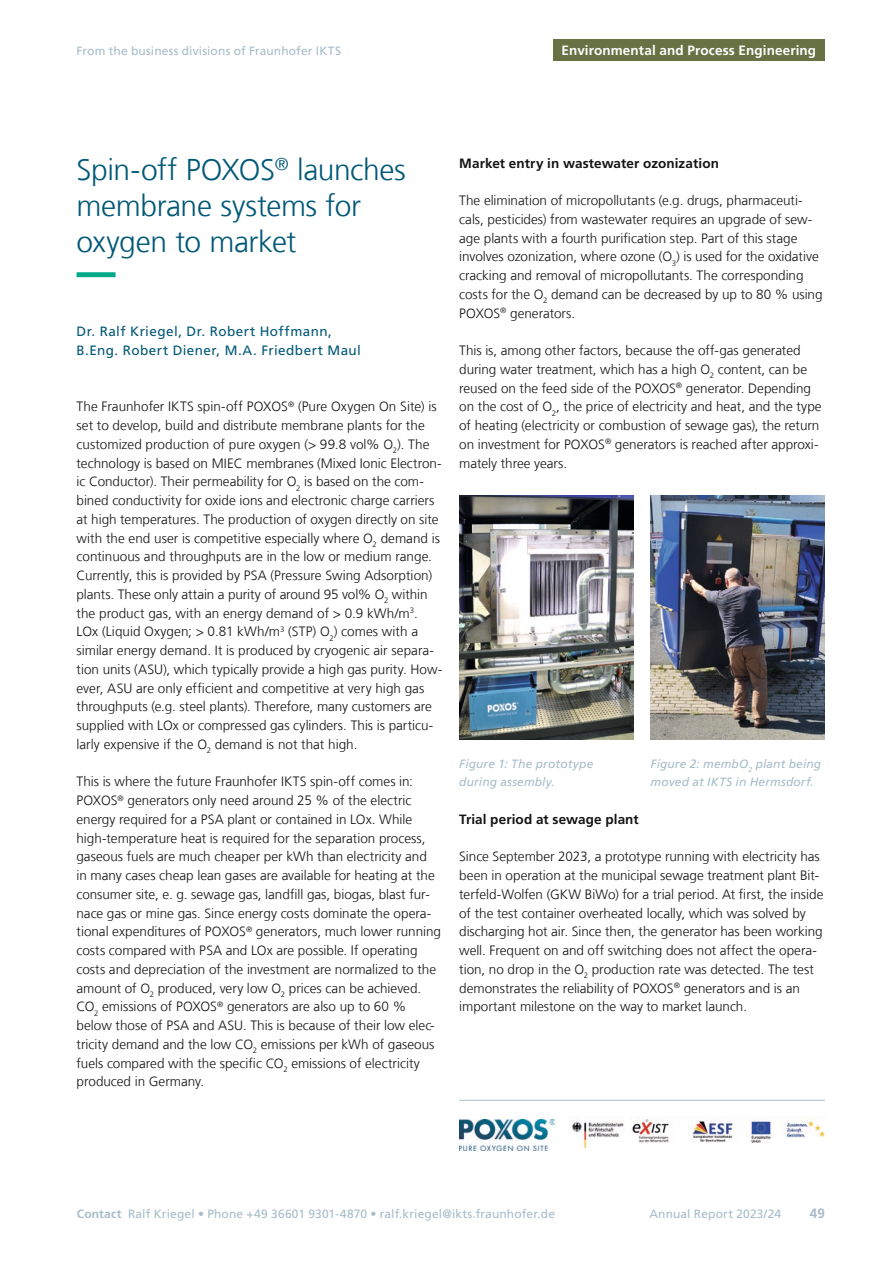
<style>
.page{position:relative;width:893px;height:1263px;background:#fff}
.page>*{position:absolute;margin:0;border:0;box-sizing:border-box;transform-origin:0 0}
.t1{font:300 30px/36px "Frutiger LT Com";letter-spacing:-.015em;color:#005877}
.t2{font:300 13.5px/18.8px "Frutiger LT Com";color:#131413}
.t3{font:13.5px/18.8px "Frutiger LT Com";letter-spacing:.035em;color:#005877}
.t4{font:700 13.5px "Frutiger LT Com";letter-spacing:.005em;color:#131413}
.t5{font:700 13.5px "Frutiger LT Com";letter-spacing:.01em;color:#fff}
.t6{font:700 13.5px "Frutiger LT Com";color:#a7bcc8}
.t7{font:12px "Frutiger LT Com";letter-spacing:.01em;color:#a7bcc8}
.t8{font:italic 12px/18.8px "Frutiger LT Com";letter-spacing:.015em;color:#a7bcc8}
.s1{font-weight:700}
</style>
<div class="page">
<hr style="left:459px;top:1100px;width:366px;height:1px;background:#a7bcc8">
<svg style="left:77px;top:272px;width:39px;height:5px"></svg>
<img style="left:459px;top:495px;width:175px;height:244px">
<img style="left:651px;top:495px;width:174px;height:244px">
<div style="left:553px;top:39px;width:272px;height:21px;background:#677143"></div>
<img style="left:632px;top:1117px;width:193px;height:26px">
<img style="left:459px;top:1120px;width:96px;height:30px">
<img style="left:572px;top:1122px;width:52px;height:26px">
<p class="t7" style="left:77px;top:44px;width:266px">From the business divisions of Fraunhofer IKTS</p>
<p class="t5" style="left:562px;top:42px;width:256px">Environmental and Process Engineering</p>
<h1 class="t1" style="left:77px;top:152px;width:331px">Spin-off POXOS<sup>®</sup> launches membrane systems for oxygen to market</h1>
<p class="t3" style="left:77px;top:322px;width:286px">Dr. Ralf Kriegel, Dr. Robert Hoffmann,<br>B.Eng. Robert Diener, M.A. Friedbert Maul</p>
<p class="t2" style="left:77px;top:397px;width:367px">The Fraunhofer IKTS spin-off POXOS<sup>®</sup> (Pure Oxygen On Site) is set to develop, build and distribute membrane plants for the customized production of pure oxygen (&gt; 99.8 vol% O<sub>2</sub>). The technology is based on MIEC membranes (Mixed Ionic Electron&shy;ic Conductor). Their permeability for O<sub>2</sub> is based on the com&shy;bined conductivity for oxide ions and electronic charge carriers at high temperatures. The production of oxygen directly on site with the end user is competitive especially where O<sub>2</sub> demand is continuous and throughputs are in the low or medium range.<br>Currently, this is provided by PSA (Pressure Swing Adsorption) plants. These only attain a purity of around 95 vol% O<sub>2</sub> within the product gas, with an energy demand of &gt; 0.9 kWh/m<sup>3</sup>.<br>LOx (Liquid Oxygen; &gt; 0.81 kWh/m<sup>3</sup> (STP) O<sub>2</sub>) comes with a similar energy demand. It is produced by cryogenic air separa&shy;tion units (ASU), which typically provide a high gas purity. How&shy;ever, ASU are only efficient and competitive at very high gas throughputs (e.g. steel plants). Therefore, many customers are supplied with LOx or compressed gas cylinders. This is particu&shy;larly expensive if the O<sub>2</sub> demand is not that high.</p>
<p class="t2" style="left:77px;top:772px;width:366px">This is where the future Fraunhofer IKTS spin-off comes in:<br>POXOS<sup>®</sup> generators only need around 25 % of the electric energy required for a PSA plant or contained in LOx. While high-temperature heat is required for the separation process, gaseous fuels are much cheaper per kWh than electricity and<br>in many cases cheap lean gases are available for heating at the consumer site, e. g. sewage gas, landfill gas, biogas, blast fur&shy;nace gas or mine gas. Since energy costs dominate the opera&shy;tional expenditures of POXOS<sup>®</sup> generators, much lower running costs compared with PSA and LOx are possible. If operating costs and depreciation of the investment are normalized to the amount of O<sub>2</sub> produced, very low O<sub>2</sub> prices can be achieved.<br>CO<sub>2</sub> emissions of POXOS<sup>®</sup> generators are also up to 60 % below those of PSA and ASU. This is because of their low elec&shy;tricity demand and the low CO<sub>2</sub> emissions per kWh of gaseous fuels compared with the specific CO<sub>2</sub> emissions of electricity produced in Germany.</p>
<p class="t4" style="left:459px;top:155px;width:261px">Market entry in wastewater ozonization</p>
<p class="t2" style="left:459px;top:191px;width:365px">The elimination of micropollutants (e.g. drugs, pharmaceuti&shy;cals, pesticides) from wastewater requires an upgrade of sew&shy;age plants with a fourth purification step. Part of this stage involves ozonization, where ozone (O<sub>3</sub>) is used for the oxidative cracking and removal of micropollutants. The corresponding costs for the O<sub>2</sub> demand can be decreased by up to 80 % using POXOS<sup>®</sup> generators.</p>
<p class="t2" style="left:459px;top:341px;width:364px">This is, among other factors, because the off-gas generated during water treatment, which has a high O<sub>2</sub> content, can be reused on the feed side of the POXOS<sup>®</sup> generator. Depending on the cost of O<sub>2</sub>, the price of electricity and heat, and the type of heating (electricity or combustion of sewage gas), the return on investment for POXOS<sup>®</sup> generators is reached after approxi&shy;mately three years.</p>
<p class="t8" style="left:459px;top:754px;width:136px">Figure 1: The prototype during assembly.</p>
<p class="t8" style="left:651px;top:754px;width:172px">Figure 2: membO<sub>2</sub> plant being moved at IKTS in Hermsdorf.</p>
<p class="t4" style="left:459px;top:811px;width:181px">Trial period at sewage plant</p>
<p class="t2" style="left:459px;top:847px;width:366px">Since September 2023, a prototype running with electricity has been in operation at the municipal sewage treatment plant Bit&shy;terfeld-Wolfen (GKW BiWo) for a trial period. At first, the inside of the test container overheated locally, which was solved by discharging hot air. Since then, the generator has been working well. Frequent on and off switching does not affect the opera&shy;tion, no drop in the O<sub>2</sub> production rate was detected. The test demonstrates the reliability of POXOS<sup>®</sup> generators and is an important milestone on the way to market launch.</p>
<p class="t7" style="left:77px;top:1206px;width:480px"><span class="s1">Contact</span> Ralf Kriegel • Phone +49 36601 9301-4870 • ralf.kriegel@ikts.fraunhofer.de</p>
<p class="t7" style="left:649px;top:1206px;width:133px">Annual Report 2023/24</p>
<p class="t6" style="left:810px;top:1205px;width:17px">49</p>
</div>
